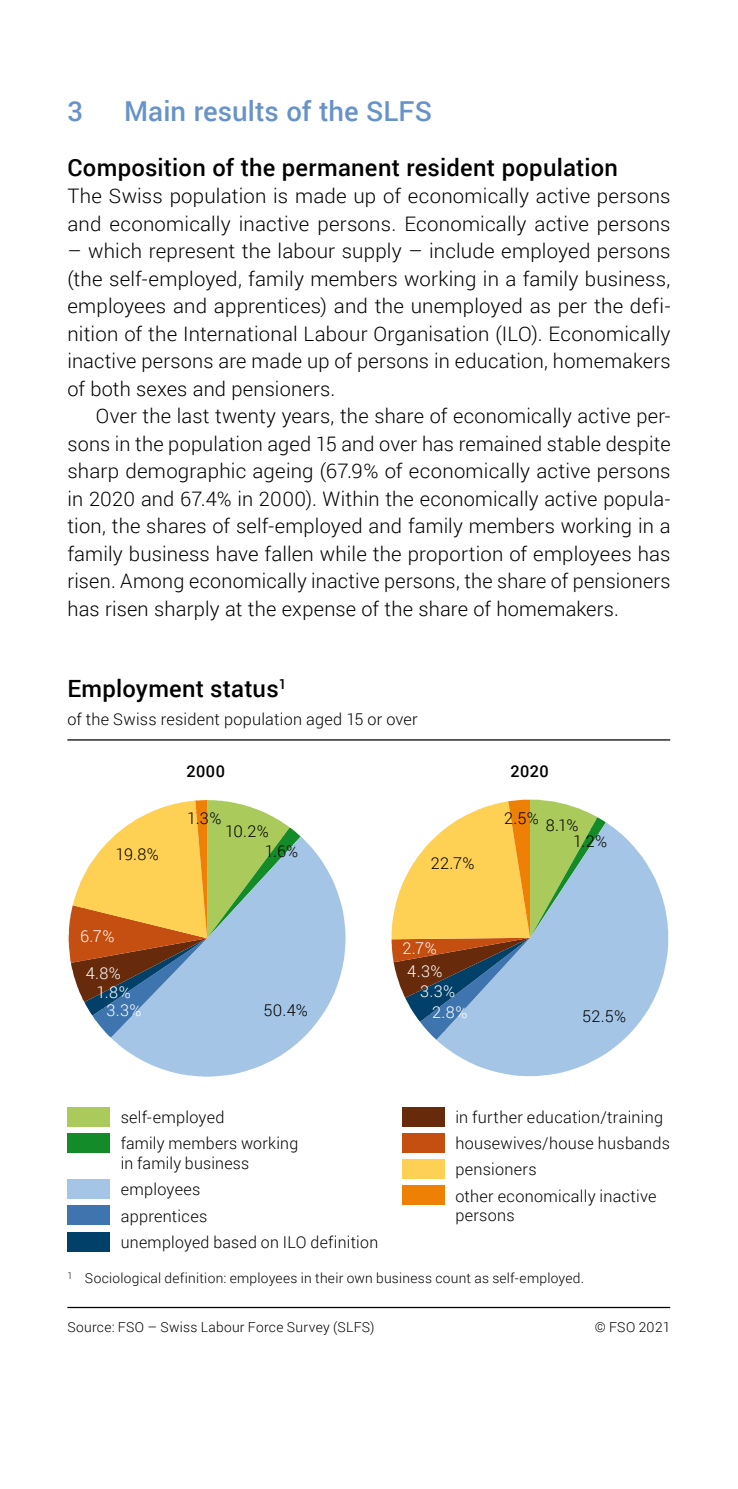
<style>
.page{position:relative;width:738px;height:1489px;background:#fff}
.page>*{position:absolute;margin:0;border:0;box-sizing:border-box;transform-origin:0 0}
.Untertitel_1_farbig{font:500 27.5px "Roboto";color:#6893c8}
.Untertitel_2_fett{font:500 23.75px "Roboto";letter-spacing:.01em;color:#000}
.Grundtext_Einzug{font:300 20px/27.5px "Roboto";letter-spacing:.01em;color:#000;text-align:justify}
.Grundtext_E{font:300 20px/27.5px "Roboto";letter-spacing:.01em;color:#000}
.t1{font:300 16.25px/26.2px "Roboto";letter-spacing:.015em;color:#000}
.t2{font:300 16.25px "Roboto";color:#fff}
.t3{font:500 16.25px "Roboto";letter-spacing:.025em;color:#000}
.t4{font:300 13.75px "Roboto";letter-spacing:.02em;color:#000}
</style>
<div class="page">
<hr style="left:67px;top:739px;width:602px;height:1px;background:#000">
<svg style="left:111px;top:836px;width:234px;height:240px;fill:#a4c5e5"></svg>
<svg style="left:69px;top:800px;width:231px;height:237px;background:#b9b693"></svg>
<svg style="left:436px;top:822px;width:231px;height:254px;fill:#a4c5e5"></svg>
<svg style="left:391px;top:799px;width:214px;height:240px;background:#bcb993"></svg>
<div style="left:67px;top:1106px;width:43px;height:20px;background:#aaca5c"></div>
<div style="left:67px;top:1133px;width:43px;height:19px;background:#148b29"></div>
<div style="left:67px;top:1179px;width:43px;height:19px;background:#a4c5e5"></div>
<div style="left:67px;top:1205px;width:43px;height:19px;background:#3f75ae"></div>
<div style="left:67px;top:1231px;width:43px;height:20px;background:#004069"></div>
<div style="left:402px;top:1106px;width:42px;height:20px;background:#672a0b"></div>
<div style="left:402px;top:1133px;width:42px;height:19px;background:#c54e11"></div>
<div style="left:402px;top:1159px;width:42px;height:19px;background:#fed053"></div>
<div style="left:402px;top:1185px;width:42px;height:19px;background:#ee8005"></div>
<hr style="left:67px;top:1306px;width:602px;height:1px;background:#000">
<h3 class="Untertitel_1_farbig" style="left:67px;top:91px;width:17px">3</h3>
<h3 class="Untertitel_1_farbig" style="left:124px;top:91px;width:309px">Main results of the SLFS</h3>
<h4 class="Untertitel_2_fett" style="left:67px;top:150px;width:551px">Composition of the permanent resident population</h4>
<p class="Grundtext_E" style="left:67px;top:181px;width:604px">The Swiss population is made up of economically active persons and economically inactive persons. Economically active persons</p>
<p class="Grundtext_E" style="left:67px;top:236px;width:604px;text-align:justify">– which represent the labour supply – include employed persons (the self-employed, family members working in a family business, employees and apprentices) and the unemployed as per the defi&shy;nition of the International Labour Organisation (ILO). Economically inactive persons are made up of persons in education, homemakers of both sexes and pensioners.</p>
<p class="Grundtext_Einzug" style="left:67px;top:401px;width:604px;text-indent:28px">Over the last twenty years, the share of economically active per&shy;sons in the population aged 15 and over has remained stable despite sharp demographic ageing (67.9% of economically active persons in 2020 and 67.4% in 2000). Within the economically active popula&shy;tion, the shares of self-employed and family members working in a family business have fallen while the proportion of employees has risen. Among economically inactive persons, the share of pensioners has risen sharply at the expense of the share of homemakers.</p>
<p class="Untertitel_2_fett" style="left:67px;top:672px;width:221px">Employment status<sup>1</sup></p>
<p class="t1" style="left:67px;top:706px;width:351px">of the Swiss resident population aged 15 or over</p>
<p class="t1" style="left:115px;top:840px;width:45px">19.8%</p>
<p class="t2" style="left:80px;top:924px;width:36px">6.7%</p>
<p class="t2" style="left:86px;top:962px;width:37px">4.8%</p>
<p class="t2" style="left:96px;top:980px;width:36px">1.8%</p>
<p class="t3" style="left:186px;top:760px;width:40px">2000</p>
<p class="t1" style="left:187px;top:804px;width:36px">1.3%</p>
<p class="t1" style="left:265px;top:819px;width:35px;line-height:20.8px;text-indent:-40px">10.2%<br>1.6%</p>
<p class="t1" style="left:430px;top:849px;width:45px">22.7%</p>
<p class="t2" style="left:402px;top:937px;width:36px">2.7%</p>
<p class="t2" style="left:407px;top:960px;width:37px">4.3%</p>
<p class="t2" style="left:420px;top:980px;width:37px">3.3%</p>
<p class="t3" style="left:510px;top:760px;width:40px">2020</p>
<p class="t1" style="left:503px;top:804px;width:36px">2.5%</p>
<p class="t1" style="left:572px;top:816px;width:35px;line-height:16.2px;text-indent:-27px">8.1%<br>1.2%</p>
<p class="t2" style="left:106px;top:998px;width:37px">3.3%</p>
<p class="t1" style="left:263px;top:996px;width:46px">50.4%</p>
<p class="t1" style="left:121px;top:1103px;width:179px">self-employed<br>family members working</p>
<p class="t1" style="left:121px;top:1148px;width:259px">in family business<br>employees<br>apprentices<br>unemployed based on ILO definition</p>
<p class="t2" style="left:432px;top:1000px;width:37px">2.8%</p>
<p class="t1" style="left:581px;top:1002px;width:45px">52.5%</p>
<p class="t1" style="left:455px;top:1103px;width:216px">in further education/training housewives/house husbands pensioners<br>other economically inactive</p>
<p class="t1" style="left:455px;top:1201px;width:61px">persons</p>
<p class="t4" style="left:67px;top:1268px;width:518px"><sup>1</sup> Sociological definition: employees in their own business count as self-employed.</p>
<p class="t4" style="left:67px;top:1317px;width:308px">Source: FSO – Swiss Labour Force Survey (SLFS)</p>
<p class="t4" style="left:594px;top:1317px;width:77px">© FSO 2021</p>
</div>
